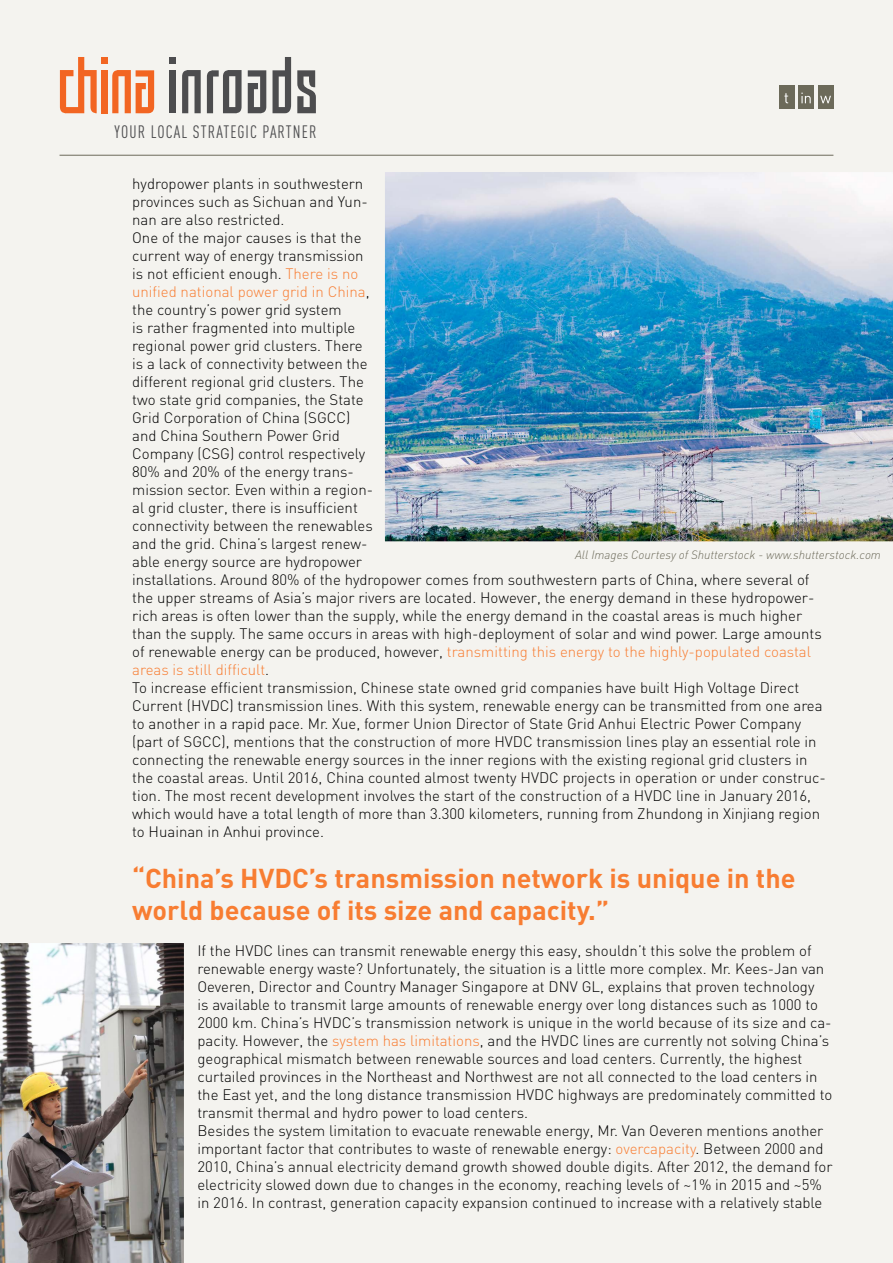
<style>
.page{position:relative;width:893px;height:1263px;background:#f4f3ef}
.page>*{position:absolute;margin:0;border:0;box-sizing:border-box;transform-origin:0 0}
.t1{font:700 27px/32.4px "DIN";color:#f87d32}
.t2{font:17.7px "DIN Cond";letter-spacing:.065em;color:#4d4d4f}
.t3{font:300 15px/18px "DIN";color:#000}
.t4{font:italic 300 12px "DIN";color:#6c6a5a}
.s1{color:#f87d32}
</style>
<div class="page">
<hr style="left:60px;top:155px;width:773px;height:1px;background:#6c6a5a">
<div style="left:798px;top:86px;width:16px;height:23px;background:#6c6a5a"></div>
<svg style="left:801px;top:93px;width:10px;height:10px"></svg>
<div style="left:818px;top:86px;width:15px;height:23px;background:#6c6a5a"></div>
<svg style="left:820px;top:96px;width:11px;height:7px"></svg>
<div style="left:779px;top:86px;width:15px;height:23px;background:#6c6a5a"></div>
<svg style="left:784px;top:93px;width:4px;height:10px"></svg>
<svg style="left:248px;top:70px;width:18px;height:44px"></svg>
<svg style="left:273px;top:57px;width:18px;height:57px"></svg>
<svg style="left:297px;top:70px;width:19px;height:43px"></svg>
<div style="left:101px;top:70px;width:7px;height:43px;background:#f26522"></div>
<div style="left:170px;top:70px;width:6px;height:43px;background:#4d4d4f"></div>
<svg style="left:112px;top:70px;width:42px;height:43px"></svg>
<svg style="left:182px;top:70px;width:19px;height:43px"></svg>
<svg style="left:60px;top:57px;width:37px;height:57px"></svg>
<svg style="left:207px;top:70px;width:35px;height:44px"></svg>
<div style="left:101px;top:57px;width:7px;height:6px;background:#f26522"></div>
<svg style="left:170px;top:57px;width:6px;height:6px"></svg>
<img style="left:384px;top:172px;width:509px;height:370px">
<img style="left:0;top:943px;width:184px;height:320px">
<p class="t2" style="left:115px;top:121px;width:204px">YOUR LOCAL STRATEGIC PARTNER</p>
<p class="t3" style="left:132px;top:175px;width:695px">hydropower plants in southwestern<br>provinces such as Sichuan and Yun-<br>nan are also restricted.<br>One of the major causes is that the<br>current way of energy transmission<br>is not efficient enough. <span class="s1">There is no<br>unified national power grid in China</span>,<br>the country’s power grid system<br>is rather fragmented into multiple<br>regional power grid clusters. There<br>is a lack of connectivity between the<br>different regional grid clusters. The<br>two state grid companies, the State<br>Grid Corporation of China (SGCC)<br>and China Southern Power Grid<br>Company (CSG) control respectively<br>80% and 20% of the energy trans-<br>mission sector. Even within a region-<br>al grid cluster, there is insufficient<br>connectivity between the renewables<br>and the grid. China’s largest renew-<br>able energy source are hydropower<br>installations. Around 80% of the hydropower comes from southwestern parts of China, where several of the upper streams of Asia’s major rivers are located. However, the energy demand in these hydropower&shy;rich areas is often lower than the supply, while the energy demand in the coastal areas is much higher than the supply. The same occurs in areas with high-deployment of solar and wind power. Large amounts of renewable energy can be produced, however, <span class="s1">transmitting this energy to the highly-populated coastal areas is still difficult</span>.<br>To increase efficient transmission, Chinese state owned grid companies have built High Voltage Direct Current (HVDC) transmission lines. With this system, renewable energy can be transmitted from one area to another in a rapid pace. Mr. Xue, former Union Director of State Grid Anhui Electric Power Company (part of SGCC), mentions that the construction of more HVDC transmission lines play an essential role in connecting the renewable energy sources in the inner regions with the existing regional grid clusters in the coastal areas. Until 2016, China counted almost twenty HVDC projects in operation or under construc&shy;tion. The most recent development involves the start of the construction of a HVDC line in January 2016, which would have a total length of more than 3.300 kilometers, running from Zhundong in Xinjiang region to Huainan in Anhui province.</p>
<h1 class="t1" style="left:132px;top:861px;width:665px">“China’s HVDC’s transmission network is unique in the world because of its size and capacity.”</h1>
<p class="t3" style="left:197px;top:942px;width:637px">If the HVDC lines can transmit renewable energy this easy, shouldn’t this solve the problem of renewable energy waste? Unfortunately, the situation is a little more complex. Mr. Kees-Jan van Oeveren, Director and Country Manager Singapore at DNV GL, explains that proven technology<br>is available to transmit large amounts of renewable energy over long distances such as 1000 to 2000 km. China’s HVDC’s transmission network is unique in the world because of its size and ca&shy;pacity. However, the <span class="s1">system has limitations</span>, and the HVDC lines are currently not solving China’s geographical mismatch between renewable sources and load centers. Currently, the highest curtailed provinces in the Northeast and Northwest are not all connected to the load centers in the East yet, and the long distance transmission HVDC highways are predominately committed to transmit thermal and hydro power to load centers.<br>Besides the system limitation to evacuate renewable energy, Mr. Van Oeveren mentions another important factor that contributes to waste of renewable energy: <span class="s1">overcapacity</span>. Between 2000 and 2010, China’s annual electricity demand growth showed double digits. After 2012, the demand for electricity slowed down due to changes in the economy, reaching levels of ~1% in 2015 and ~5% in 2016. In contrast, generation capacity expansion continued to increase with a relatively stable</p>
<p class="t4" style="left:575px;top:547px;width:307px">All Images Courtesy of Shutterstock - www.shutterstock.com</p>
</div>
